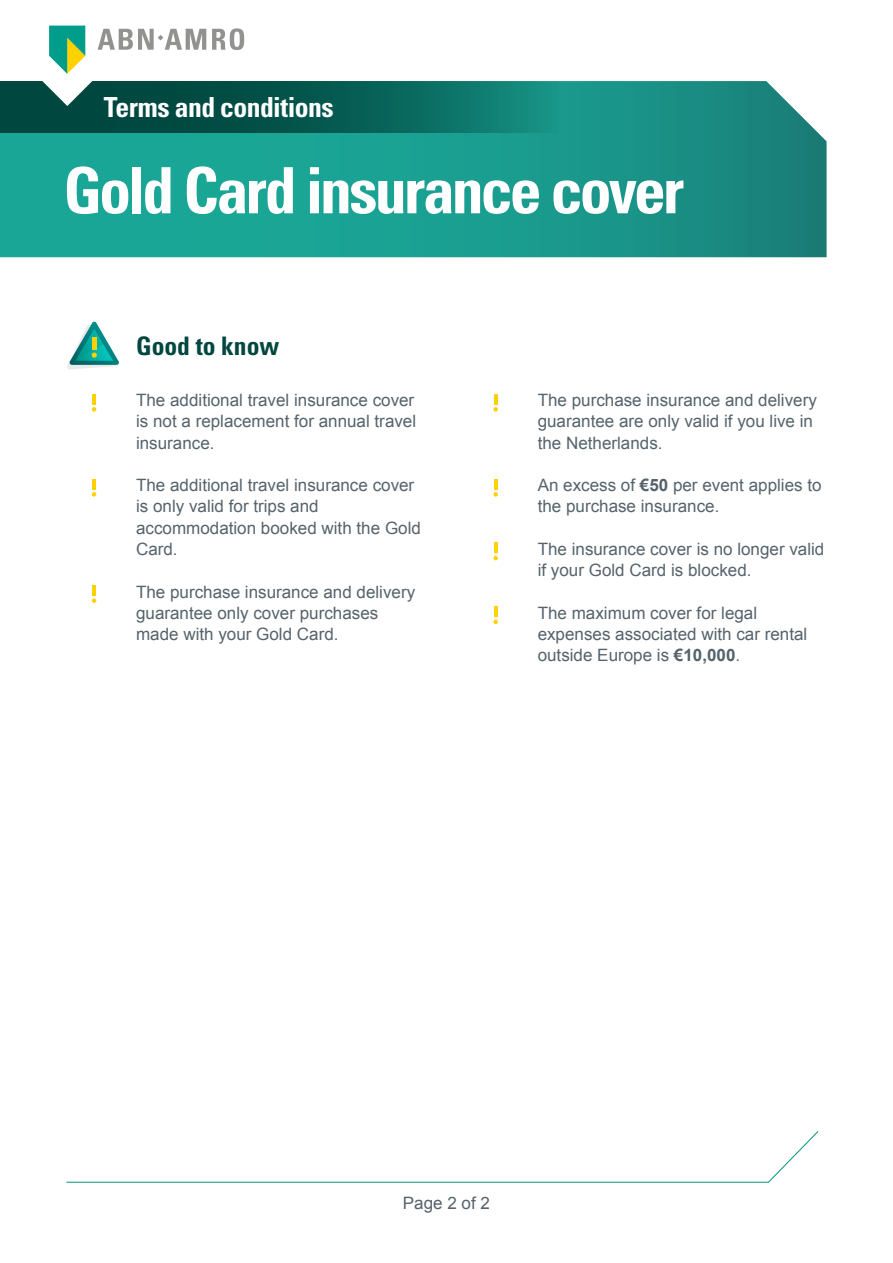
<style>
.page{position:relative;width:893px;height:1263px;background:#fff}
.page>*{position:absolute;margin:0;border:0;box-sizing:border-box;transform-origin:0 0}
.t1{font:700 condensed 63.9px "Univers LT Std";letter-spacing:-.045em;color:#fff}
.t2{font:700 condensed 27.6px "Univers LT Std";letter-spacing:-.02em;color:#fff}
.t3{font:700 condensed 25.5px "Univers LT Std";color:#00473f}
.t4{font:17.1px/21.3px "Arial";color:#55636c}
.s1{font-weight:700}
</style>
<div class="page">
<svg style="left:0;top:81px;width:827px;height:176px;background:#1d9b8e"></svg>
<svg style="left:0;top:81px;width:559px;height:52px;background:#075f56"></svg>
<svg style="left:32px;top:26px;width:174px;height:80px"></svg>
<svg style="left:212px;top:28px;width:32px;height:22px"></svg>
<svg style="left:66px;top:1131px;width:753px;height:52px"></svg>
<svg style="left:67px;top:322px;width:52px;height:47px"></svg>
<hr style="left:92px;top:394px;width:4px;height:10px;background:#ffd100">
<svg style="left:92px;top:407px;width:4px;height:5px"></svg>
<svg style="left:493px;top:394px;width:5px;height:18px"></svg>
<hr style="left:92px;top:479px;width:4px;height:10px;background:#ffd100">
<svg style="left:92px;top:492px;width:4px;height:5px"></svg>
<svg style="left:493px;top:479px;width:5px;height:18px"></svg>
<hr style="left:92px;top:585px;width:4px;height:11px;background:#ffd100">
<svg style="left:92px;top:598px;width:4px;height:5px"></svg>
<svg style="left:493px;top:542px;width:5px;height:18px"></svg>
<svg style="left:493px;top:606px;width:5px;height:18px"></svg>
<h2 class="t2" style="left:104px;top:90px;width:231px">Terms and conditions</h2>
<h1 class="t1" style="left:63px;top:151px;width:622px">Gold Card insurance cover</h1>
<h3 class="t3" style="left:136px;top:330px;width:145px">Good to know</h3>
<p class="t4" style="left:136px;top:390px;width:282px;text-align:justify">The additional travel insurance cover is not a replacement for annual travel insurance.</p>
<p class="t4" style="left:136px;top:475px;width:286px">The additional travel insurance cover is only valid for trips and accommodation booked with the Gold<br>Card.</p>
<p class="t4" style="left:136px;top:581px;width:281px">The purchase insurance and delivery guarantee only cover purchases made with your Gold Card.</p>
<p class="t4" style="left:538px;top:390px;width:281px">The purchase insurance and delivery guarantee are only valid if you live in the Netherlands.</p>
<p class="t4" style="left:538px;top:475px;width:285px">An excess of <span class="s1">€50</span> per event applies to the purchase insurance.</p>
<p class="t4" style="left:538px;top:539px;width:288px">The insurance cover is no longer valid if your Gold Card is blocked.</p>
<p class="t4" style="left:538px;top:602px;width:271px">The maximum cover for legal expenses associated with car rental outside Europe is <span class="s1">€10,000</span>.</p>
<p class="t4" style="left:403px;top:1192px;width:89px">Page 2 of 2</p>
</div>
